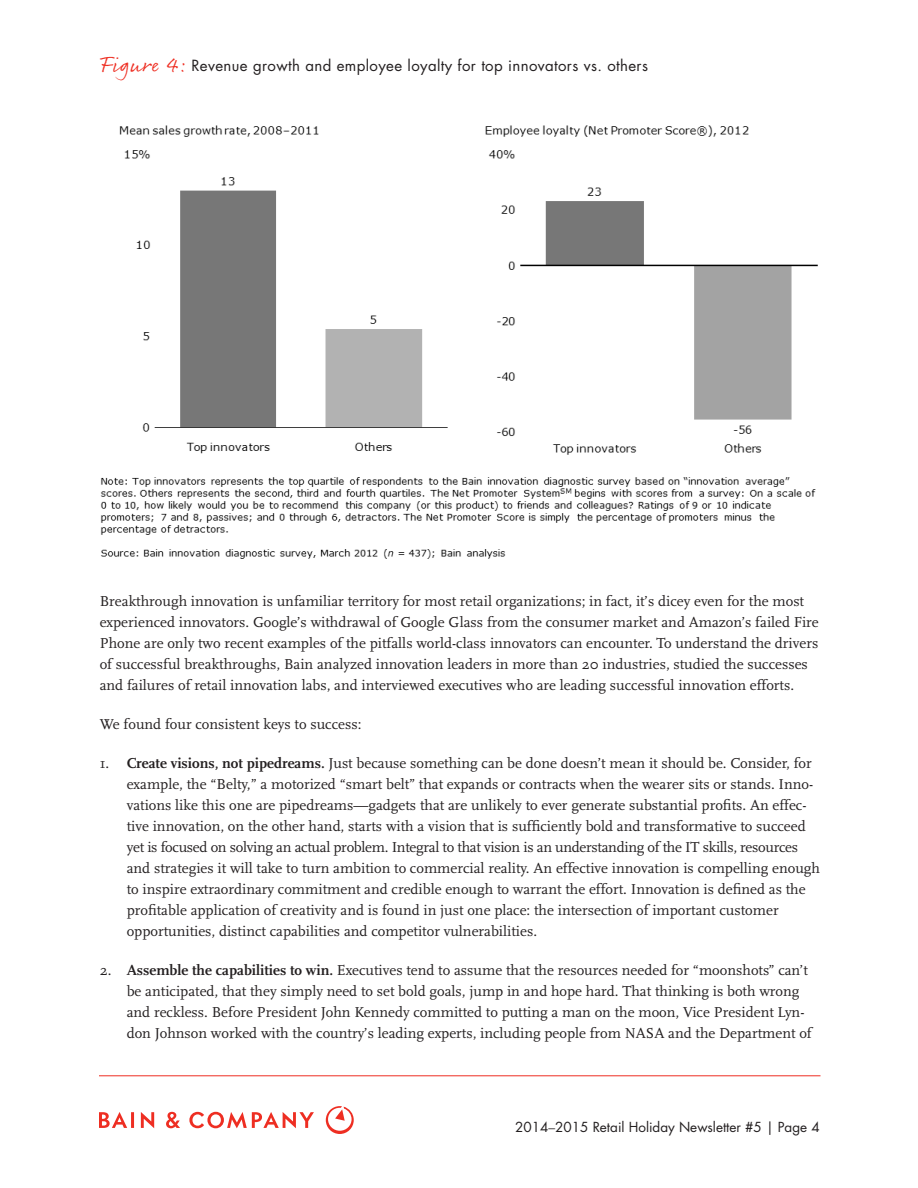
<style>
.page{position:relative;width:918px;height:1188px;background:#fff}
.page>*{position:absolute;margin:0;border:0;box-sizing:border-box;transform-origin:0 0}
.Body_text{font:15px/21px "Scala";color:#231f20}
.Chart_tagline{font:15px "Futura";letter-spacing:.025em;color:#231f20}
.t1{font:13.5px "Futura";color:#231f20}
.s1{font-family:"Rollerscript Rough";font-size:22.5px;color:#ee2e22}
.s2{font-weight:700}
.s3{font-family:"Scala"}
</style>
<div class="page">
<svg style="left:141px;top:1112px;width:13px;height:16px"></svg>
<svg style="left:99px;top:1112px;width:35px;height:16px"></svg>
<svg style="left:166px;top:1112px;width:14px;height:16px"></svg>
<svg style="left:189px;top:1112px;width:125px;height:16px"></svg>
<svg style="left:326px;top:1106px;width:28px;height:28px"></svg>
<hr style="left:99px;top:1075px;width:721px;height:1px;background:#ee2e22">
<img style="left:100px;top:125px;width:718px;height:434px">
<p class="Chart_tagline" style="left:99px;top:56px;width:551px"><span class="s1">Figure 4:</span> Revenue growth and employee loyalty for top innovators vs. others</p>
<p class="Body_text" style="left:100px;top:591px;width:721px">Breakthrough innovation is unfamiliar territory for most retail organizations; in fact, it’s dicey even for the most experienced innovators. Google’s withdrawal of Google Glass from the consumer market and Amazon’s failed Fire Phone are only two recent examples of the pitfalls world-class innovators can encounter. To understand the drivers of successful breakthroughs, Bain analyzed innovation leaders in more than 20 industries, studied the successes and failures of retail innovation labs, and interviewed executives who are leading successful innovation efforts.</p>
<p class="Body_text" style="left:100px;top:714px;width:263px">We found four consistent keys to success:</p>
<p class="Body_text" style="left:127px;top:753px;width:695px;text-indent:-27px">1. <span class="s2">Create visions, not pipedreams.</span> Just because something can be done doesn’t mean it should be. Consider, for example, the “Belty,” a motorized “smart belt” that expands or contracts when the wearer sits or stands. Inno&shy;vations like this one are pipedreams—gadgets that are unlikely to ever generate substantial profits. An effec&shy;tive innovation, on the other hand, starts with a vision that is sufficiently bold and transformative to succeed yet is focused on solving an actual problem. Integral to that vision is an understanding of the IT skills, resources and strategies it will take to turn ambition to commercial reality. An effective innovation is compelling enough to inspire extraordinary commitment and credible enough to warrant the effort. Innovation is defined as the profitable application of creativity and is found in just one place: the intersection of important customer opportunities, distinct capabilities and competitor vulnerabilities.</p>
<p class="Body_text" style="left:127px;top:960px;width:687px;text-indent:-27px">2. <span class="s2">Assemble the capabilities to win.</span> Executives tend to assume that the resources needed for “moonshots” can’t be anticipated, that they simply need to set bold goals, jump in and hope hard. That thinking is both wrong and reckless. Before President John Kennedy committed to putting a man on the moon, Vice President Lyn&shy;don Johnson worked with the country’s leading experts, including people from NASA and the Department of</p>
<p class="t1" style="left:515px;top:1119px;width:306px">2014<span class="s3">–</span>2015 Retail Holiday Newsletter #5 | Page 4</p>
</div>
